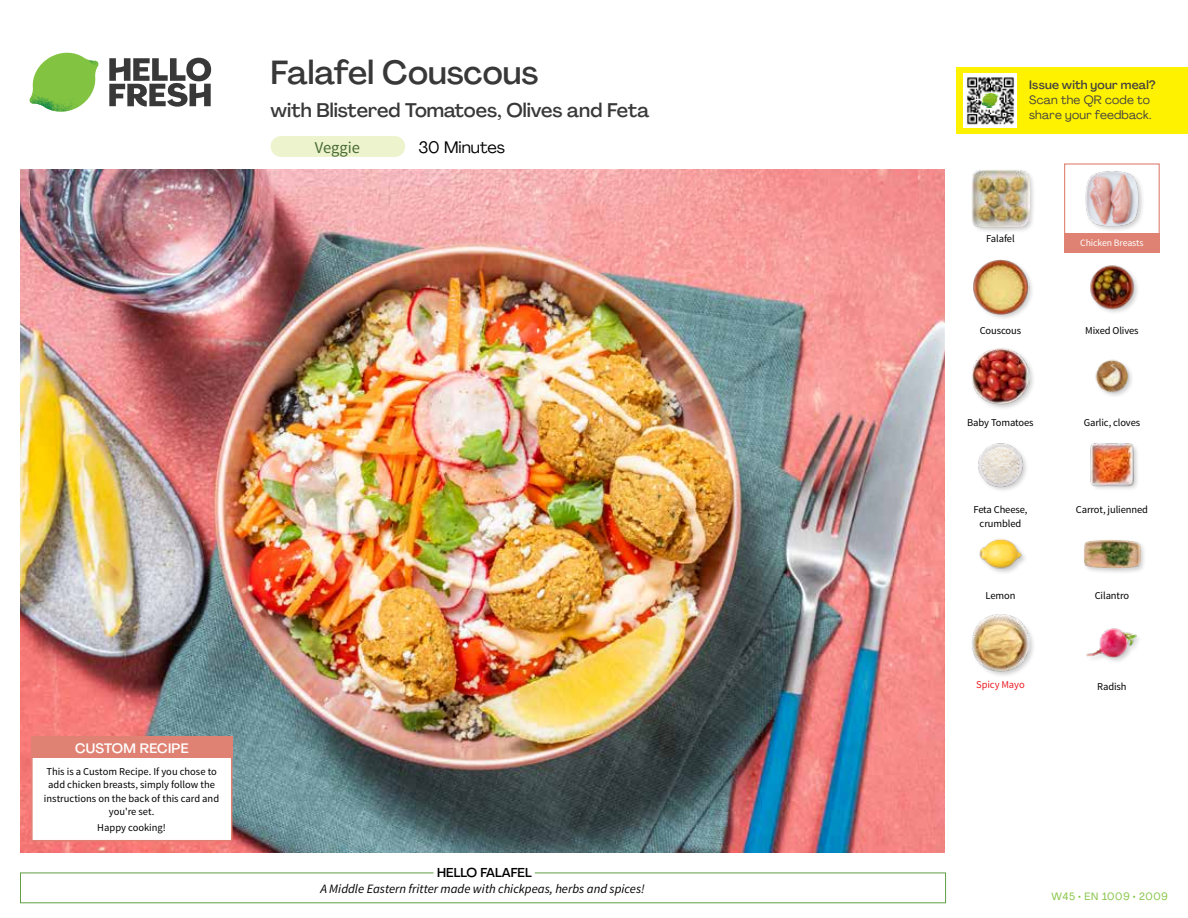
<style>
.page{position:relative;width:1188px;height:918px;background:#fff}
.page>*{position:absolute;margin:0;border:0;box-sizing:border-box;transform-origin:0 0}
.t1{font:500 33px "Agrandir";color:#383839}
.t2{font:500 19.5px "Agrandir";color:#383839}
.t3{font:16.5px "Agrandir";color:#000}
.t4{font:16.5px "Source Sans Pro";color:#476b32}
.t5{font:500 13.5px "Agrandir";letter-spacing:.02em;color:#fff}
.t6{font:italic 12.75px "Source Sans Pro";color:#000}
.t7{font:500 12.75px "Agrandir";color:#000}
.t8{font:12px/15px "Agrandir";letter-spacing:.02em;color:#414042}
.t9{font:500 12px "Agrandir";letter-spacing:.02em;color:#414042}
.t10{font:10.5px/13.5px "Source Sans Pro";letter-spacing:-.01em;color:#000;text-align:center}
.t11{font:10.5px "Agrandir";letter-spacing:.05em;color:#82c341}
.t12{font:10.5px "Source Sans Pro";letter-spacing:-.01em;color:#ed1d24}
.t13{font:9.75px "Source Sans Pro";letter-spacing:-.01em;color:#fff}
</style>
<div class="page">
<svg style="left:109px;top:57px;width:102px;height:50px"></svg>
<svg style="left:34px;top:53px;width:62px;height:40px"></svg>
<img style="left:67px;top:53px;width:32px;height:26px">
<img style="left:33px;top:75px;width:59px;height:11px">
<img style="left:29px;top:79px;width:61px;height:33px">
<img style="left:65px;top:86px;width:27px;height:25px">
<div style="left:20px;top:873px;width:926px;height:30px;border:1px solid #609f43"></div>
<div style="left:434px;top:865px;width:101px;height:15px;background:#fff"></div>
<img style="left:21px;top:170px;width:924px;height:682px">
<div style="left:271px;top:136px;width:134px;height:21px;background:#edf3cd;border-radius:10px"></div>
<img style="left:1086px;top:628px;width:53px;height:33px">
<div style="left:971px;top:613px;width:65px;height:65px;background:#000;opacity:.2"></div>
<img style="left:972px;top:614px;width:57px;height:57px">
<div style="left:1083px;top:538px;width:64px;height:37px;background:#000;opacity:.2"></div>
<img style="left:1083px;top:538px;width:58px;height:37px">
<img style="left:979px;top:538px;width:46px;height:35px">
<img style="left:1090px;top:443px;width:47px;height:46px">
<img style="left:978px;top:443px;width:49px;height:47px">
<img style="left:1095px;top:359px;width:37px;height:37px">
<div style="left:971px;top:347px;width:64px;height:64px;background:#000;opacity:.2"></div>
<img style="left:972px;top:347px;width:57px;height:58px">
<img style="left:1090px;top:265px;width:48px;height:48px">
<div style="left:972px;top:258px;width:62px;height:64px;background:#000;opacity:.2"></div>
<img style="left:972px;top:259px;width:57px;height:57px">
<div style="left:1084px;top:170px;width:61px;height:63px;background:#000;opacity:.2"></div>
<img style="left:1084px;top:170px;width:57px;height:57px">
<div style="left:971px;top:169px;width:65px;height:65px;background:#000;opacity:.2"></div>
<img style="left:972px;top:170px;width:57px;height:57px">
<div style="left:1064px;top:163px;width:96px;height:73px;border:1px solid #df8273"></div>
<div style="left:1064px;top:234px;width:96px;height:19px;background:#df8273"></div>
<div style="left:31px;top:737px;width:201px;height:104px;background:#fff;border:2px solid #df8273"></div>
<div style="left:31px;top:737px;width:202px;height:21px;background:#df8273"></div>
<div style="left:956px;top:67px;width:232px;height:67px;background:#fff200"></div>
<img style="left:964px;top:74px;width:52px;height:54px">
<svg style="left:982px;top:93px;width:16px;height:14px"></svg>
<h1 class="t1" style="left:271px;top:52px;width:269px">Falafel Couscous</h1>
<h2 class="t2" style="left:271px;top:98px;width:380px">with Blistered Tomatoes, Olives and Feta</h2>
<h3 class="t4" style="left:315px;top:137px;width:47px">Veggie</h3>
<h3 class="t3" style="left:418px;top:137px;width:88px">30 Minutes</h3>
<p class="t5" style="left:75px;top:739px;width:115px">CUSTOM RECIPE</p>
<p class="t10" style="left:44px;top:765px;width:177px">This is a Custom Recipe. If you chose to add chicken breasts, simply follow the instructions on the back of this card and you're set.</p>
<p class="t10" style="left:97px;top:821px;width:70px">Happy cooking!</p>
<p class="t7" style="left:437px;top:864px;width:96px">HELLO FALAFEL</p>
<p class="t6" style="left:320px;top:881px;width:326px">A Middle Eastern fritter made with chickpeas, herbs and spices!</p>
<p class="t9" style="left:1029px;top:77px;width:128px">Issue with your meal?</p>
<p class="t8" style="left:1029px;top:92px;width:124px">Scan the QR code to share your feedback.</p>
<p class="t10" style="left:986px;top:232px;width:30px">Falafel</p>
<p class="t10" style="left:980px;top:324px;width:43px">Couscous</p>
<p class="t13" style="left:1080px;top:237px;width:65px">Chicken Breasts</p>
<p class="t10" style="left:1085px;top:324px;width:55px">Mixed Olives</p>
<p class="t10" style="left:967px;top:416px;width:68px">Baby Tomatoes</p>
<p class="t10" style="left:1084px;top:416px;width:58px">Garlic, cloves</p>
<p class="t10" style="left:973px;top:503px;width:56px">Feta Cheese, crumbled</p>
<p class="t10" style="left:1076px;top:503px;width:74px">Carrot, julienned</p>
<p class="t10" style="left:986px;top:589px;width:31px">Lemon</p>
<p class="t10" style="left:1095px;top:589px;width:36px">Cilantro</p>
<p class="t12" style="left:976px;top:678px;width:50px">Spicy Mayo</p>
<p class="t10" style="left:1097px;top:680px;width:31px">Radish</p>
<p class="t11" style="left:1052px;top:890px;width:118px">W45 • EN 1009 • 2009</p>
</div>
